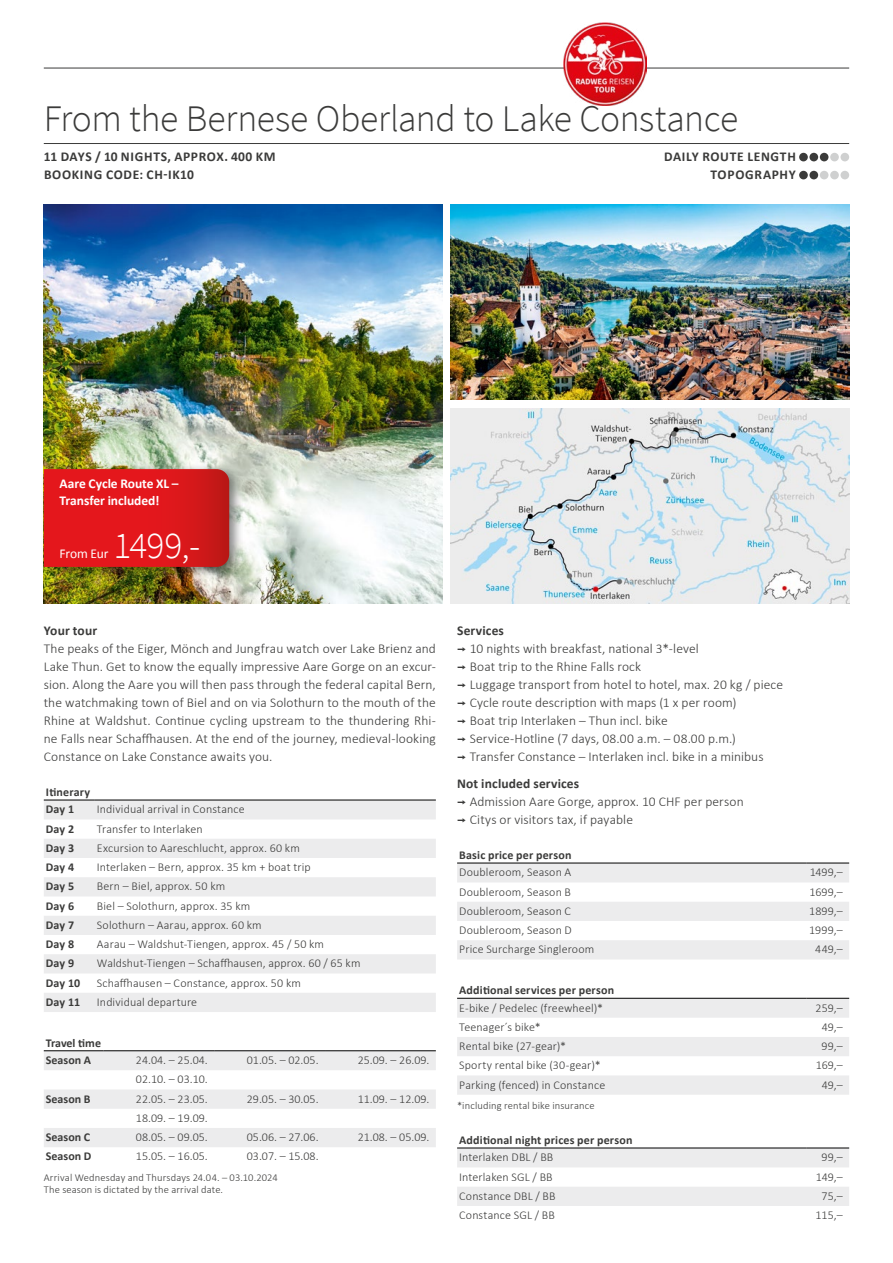
<style>
.page{position:relative;width:893px;height:1263px;background:#fff}
.page>*{position:absolute;margin:0;border:0;box-sizing:border-box;transform-origin:0 0}
.t1{font:300 37.5px "Source Sans Pro";letter-spacing:-.01em;color:#3b3b3a}
.t2{font:300 37.5px "Source Sans Pro";color:#fff}
.t3{font:300 13.5px/18px "Calibri";letter-spacing:.005em;color:#3b3b3a}
.t4{font:700 13.5px/18px "Calibri";letter-spacing:.05em;color:#3b3b3a}
.t5{font:700 13.5px/17.2px "Calibri";letter-spacing:-.005em;color:#fff}
.t6{font:700 13.5px "Calibri";letter-spacing:.005em;color:#3b3b3a}
.t7{font:13.5px "Calibri";letter-spacing:-.01em;color:#fff}
.t8{font:300 12px "Calibri";letter-spacing:.01em;color:#3b3b3a}
.t9{font:700 12px/17.7px "Calibri";letter-spacing:.015em;color:#3b3b3a}
.t10{font:300 10.5px/12px "Calibri";letter-spacing:.015em;color:#3b3b3a}
.s1{font-weight:700}
.s2{font-family:"Interstate";font-weight:400}
</style>
<div class="page">
<img style="left:44px;top:204px;width:398px;height:400px">
<img style="left:451px;top:204px;width:398px;height:196px">
<img style="left:451px;top:408px;width:398px;height:196px">
<div style="left:40px;top:463px;width:204px;height:116px;background:#000;opacity:.45"></div>
<svg style="left:44px;top:469px;width:185px;height:98px;background:#dc171b"></svg>
<hr style="left:44px;top:143px;width:805px;height:1px;background:#3b3b3a">
<hr style="left:44px;top:68px;width:805px;height:1px;background:#3b3b3a">
<div style="left:799px;top:153px;width:9px;height:8px;background:#3b3b3a;border-radius:50%"></div>
<div style="left:809px;top:153px;width:9px;height:8px;background:#3b3b3a;border-radius:50%"></div>
<div style="left:820px;top:153px;width:8px;height:8px;background:#3b3b3a;border-radius:50%"></div>
<div style="left:830px;top:153px;width:9px;height:8px;background:#cfd0d0;border-radius:50%"></div>
<div style="left:840px;top:153px;width:9px;height:8px;background:#cfd0d0;border-radius:50%"></div>
<div style="left:799px;top:171px;width:9px;height:8px;background:#3b3b3a;border-radius:50%"></div>
<div style="left:809px;top:171px;width:9px;height:8px;background:#3b3b3a;border-radius:50%"></div>
<div style="left:820px;top:171px;width:8px;height:8px;background:#cfd0d0;border-radius:50%"></div>
<div style="left:830px;top:171px;width:9px;height:8px;background:#cfd0d0;border-radius:50%"></div>
<div style="left:840px;top:171px;width:9px;height:8px;background:#cfd0d0;border-radius:50%"></div>
<img style="left:564px;top:23px;width:83px;height:83px">
<svg style="left:44px;top:801px;width:392px;height:211px;fill:#ececed"></svg>
<hr style="left:44px;top:800px;width:51px;height:1px;background:#000">
<hr style="left:95px;top:800px;width:341px;height:1px;background:#000">
<svg style="left:44px;top:1051px;width:392px;height:96px"></svg>
<hr style="left:44px;top:1050px;width:59px;height:1px;background:#000">
<hr style="left:103px;top:1050px;width:111px;height:1px;background:#000">
<hr style="left:214px;top:1050px;width:111px;height:1px;background:#000">
<hr style="left:325px;top:1050px;width:111px;height:1px;background:#000">
<svg style="left:457px;top:864px;width:392px;height:95px"></svg>
<hr style="left:457px;top:863px;width:349px;height:1px;background:#000">
<hr style="left:806px;top:863px;width:43px;height:1px;background:#000">
<svg style="left:457px;top:999px;width:392px;height:96px"></svg>
<hr style="left:457px;top:998px;width:349px;height:1px;background:#000">
<hr style="left:806px;top:998px;width:43px;height:1px;background:#000">
<svg style="left:457px;top:1149px;width:392px;height:57px"></svg>
<hr style="left:457px;top:1148px;width:349px;height:1px;background:#000">
<hr style="left:806px;top:1148px;width:43px;height:1px;background:#000">
<h1 class="t1" style="left:44px;top:96px;width:696px">From the Bernese Oberland to Lake Constance</h1>
<p class="t4" style="left:44px;top:147px;width:233px">11 DAYS / 10 NIGHTS, APPROX. 400 KM<br>BOOKING CODE: CH-IK10</p>
<p class="t4" style="left:664px;top:147px;width:133px;text-align:right">DAILY ROUTE LENGTH<br>TOPOGRAPHY</p>
<p class="t5" style="left:60px;top:474px;width:121px">Aare Cycle Route XL –<br>Transfer included!</p>
<p class="t7" style="left:60px;top:544px;width:50px">From Eur</p>
<h1 class="t2" style="left:114px;top:522px;width:88px">1499,-</h1>
<p class="t6" style="left:44px;top:621px;width:55px">Your tour</p>
<p class="t3" style="left:44px;top:640px;width:394px;text-align:justify">The peaks of the Eiger, Mönch and Jungfrau watch over Lake Brienz and Lake Thun. Get to know the equally impressive Aare Gorge on an excur&shy;sion. Along the Aare you will then pass through the federal capital Bern, the watchmaking town of Biel and on via Solothurn to the mouth of the Rhine at Waldshut. Continue cycling upstream to the thundering Rhi&shy;ne Falls near Schaffhausen. At the end of the journey, medieval-looking Constance on Lake Constance awaits you.</p>
<p class="t9" style="left:46px;top:782px;width:46px">Itinerary<br>Day 1</p>
<p class="t8" style="left:97px;top:802px;width:149px">Individual arrival in Constance</p>
<p class="t9" style="left:46px;top:819px;width:30px">Day 2</p>
<p class="t8" style="left:97px;top:821px;width:107px">Transfer to Interlaken</p>
<p class="t9" style="left:46px;top:839px;width:30px">Day 3</p>
<p class="t8" style="left:97px;top:840px;width:204px">Excursion to Aareschlucht, approx. 60 km</p>
<p class="t9" style="left:46px;top:858px;width:30px">Day 4</p>
<p class="t8" style="left:97px;top:860px;width:215px">Interlaken – Bern, approx. 35 km + boat trip</p>
<p class="t9" style="left:46px;top:877px;width:30px">Day 5</p>
<p class="t8" style="left:97px;top:879px;width:130px">Bern – Biel, approx. 50 km</p>
<p class="t9" style="left:46px;top:896px;width:30px">Day 6</p>
<p class="t8" style="left:97px;top:898px;width:155px">Biel – Solothurn, approx. 35 km</p>
<p class="t9" style="left:46px;top:916px;width:30px">Day 7</p>
<p class="t8" style="left:97px;top:917px;width:166px">Solothurn – Aarau, approx. 60 km</p>
<p class="t9" style="left:46px;top:935px;width:30px">Day 8</p>
<p class="t8" style="left:97px;top:937px;width:229px">Aarau – Waldshut-Tiengen, approx. 45 / 50 km</p>
<p class="t9" style="left:46px;top:954px;width:30px">Day 9</p>
<p class="t8" style="left:97px;top:956px;width:265px">Waldshut-Tiengen – Schaffhausen, approx. 60 / 65 km</p>
<p class="t9" style="left:46px;top:973px;width:36px">Day 10</p>
<p class="t8" style="left:97px;top:975px;width:205px">Schaffhausen – Constance, approx. 50 km</p>
<p class="t9" style="left:46px;top:993px;width:36px">Day 11</p>
<p class="t8" style="left:97px;top:994px;width:102px">Individual departure</p>
<p class="t9" style="left:46px;top:1033px;width:57px">Travel time<br>Season A</p>
<p class="t8" style="left:136px;top:1053px;width:73px">24.04. – 25.04.</p>
<p class="t8" style="left:247px;top:1053px;width:73px">01.05. – 02.05.</p>
<p class="t8" style="left:358px;top:1053px;width:73px">25.09. – 26.09.</p>
<p class="t8" style="left:136px;top:1072px;width:73px">02.10. – 03.10.</p>
<p class="t9" style="left:46px;top:1089px;width:46px">Season B</p>
<p class="t8" style="left:136px;top:1091px;width:73px">22.05. – 23.05.</p>
<p class="t8" style="left:247px;top:1091px;width:73px">29.05. – 30.05.</p>
<p class="t8" style="left:358px;top:1091px;width:73px">11.09. – 12.09.</p>
<p class="t8" style="left:136px;top:1110px;width:73px">18.09. – 19.09.</p>
<p class="t9" style="left:46px;top:1128px;width:46px">Season C</p>
<p class="t8" style="left:136px;top:1130px;width:73px">08.05. – 09.05.</p>
<p class="t8" style="left:247px;top:1130px;width:73px">05.06. – 27.06.</p>
<p class="t8" style="left:358px;top:1130px;width:73px">21.08. – 05.09.</p>
<p class="t9" style="left:46px;top:1147px;width:47px">Season D</p>
<p class="t8" style="left:136px;top:1149px;width:73px">15.05. – 16.05.</p>
<p class="t8" style="left:247px;top:1149px;width:73px">03.07. – 15.08.</p>
<p class="t10" style="left:44px;top:1171px;width:235px">Arrival Wednesday and Thursdays 24.04. – 03.10.2024<br>The season is dictated by the arrival date.</p>
<p class="t3" style="left:457px;top:622px;width:327px"><span class="s1">Services<br></span><span class="s2">¬</span> 10 nights with breakfast, national 3*-level<br><span class="s2">¬</span> Boat trip to the Rhine Falls rock<br><span class="s2">¬</span> Luggage transport from hotel to hotel, max. 20 kg / piece <span class="s2">¬</span> Cycle route description with maps (1 x per room)<br><span class="s2">¬</span> Boat trip Interlaken – Thun incl. bike<br><span class="s2">¬</span> Service-Hotline (7 days, 08.00 a.m. – 08.00 p.m.)<br><span class="s2">¬</span> Transfer Constance – Interlaken incl. bike in a minibus</p>
<p class="t3" style="left:457px;top:775px;width:288px"><span class="s1">Not included services<br></span><span class="s2">¬</span> Admission Aare Gorge, approx. 10 CHF per person <span class="s2">¬</span> Citys or visitors tax, if payable</p>
<p class="t9" style="left:459px;top:845px;width:114px">Basic price per person</p>
<p class="t8" style="left:459px;top:865px;width:114px">Doubleroom, Season A</p>
<p class="t8" style="left:810px;top:865px;width:35px">1499,–</p>
<p class="t8" style="left:459px;top:884px;width:113px">Doubleroom, Season B</p>
<p class="t8" style="left:809px;top:884px;width:35px">1699,–</p>
<p class="t8" style="left:459px;top:903px;width:113px">Doubleroom, Season C</p>
<p class="t8" style="left:809px;top:903px;width:35px">1899,–</p>
<p class="t8" style="left:459px;top:923px;width:114px">Doubleroom, Season D</p>
<p class="t8" style="left:809px;top:923px;width:35px">1999,–</p>
<p class="t8" style="left:459px;top:942px;width:137px">Price Surcharge Singleroom</p>
<p class="t8" style="left:815px;top:942px;width:29px">449,–</p>
<p class="t9" style="left:459px;top:981px;width:156px">Additional services per person</p>
<p class="t8" style="left:459px;top:1000px;width:145px">E-bike / Pedelec (freewheel)*</p>
<p class="t8" style="left:816px;top:1000px;width:29px">259,–</p>
<p class="t8" style="left:459px;top:1019px;width:83px">Teenager´s bike*</p>
<p class="t8" style="left:822px;top:1019px;width:22px">49,–</p>
<p class="t8" style="left:459px;top:1039px;width:108px">Rental bike (27-gear)*</p>
<p class="t8" style="left:822px;top:1039px;width:23px">99,–</p>
<p class="t8" style="left:459px;top:1058px;width:143px">Sporty rental bike (30-gear)*</p>
<p class="t8" style="left:816px;top:1058px;width:29px">169,–</p>
<p class="t8" style="left:459px;top:1077px;width:148px">Parking (fenced) in Constance</p>
<p class="t8" style="left:822px;top:1077px;width:22px">49,–</p>
<p class="t10" style="left:457px;top:1100px;width:139px">*including rental bike insurance</p>
<p class="t9" style="left:459px;top:1130px;width:175px">Additional night prices per person</p>
<p class="t8" style="left:459px;top:1150px;width:96px">Interlaken DBL / BB</p>
<p class="t8" style="left:822px;top:1150px;width:23px">99,–</p>
<p class="t8" style="left:459px;top:1169px;width:95px">Interlaken SGL / BB</p>
<p class="t8" style="left:816px;top:1169px;width:28px">149,–</p>
<p class="t8" style="left:459px;top:1188px;width:98px">Constance DBL / BB</p>
<p class="t8" style="left:822px;top:1188px;width:23px">75,–</p>
<p class="t8" style="left:459px;top:1208px;width:97px">Constance SGL / BB</p>
<p class="t8" style="left:815px;top:1208px;width:29px">115,–</p>
</div>
